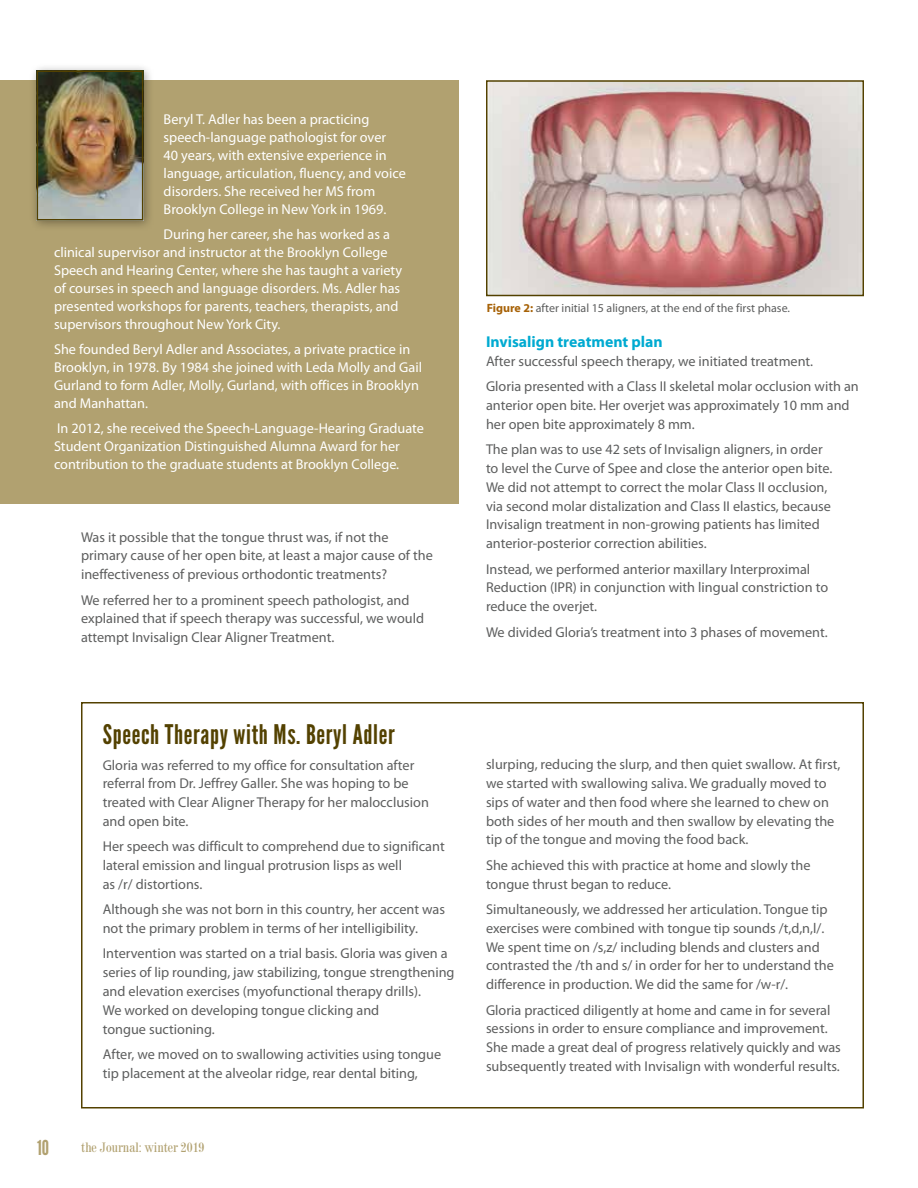
<style>
.page{position:relative;width:918px;height:1188px;background:#fff}
.page>*{position:absolute;margin:0;border:0;box-sizing:border-box;transform-origin:0 0}
.t1{font:27px "League Gothic";letter-spacing:.025em;color:#534100}
.t2{font:20.55px "League Gothic";color:#b1a170}
.t3{font:700 15.75px "Myriad Pro";color:#00aad1}
.t4{font:14.25px/18.8px "Myriad Pro";color:#5d5e5e}
.t5{font:14.25px/18px "Myriad Pro";color:#fff}
.t6{font:13.5px "Century 725 Condensed BT";color:#b1a170}
.t7{font:12px "Myriad Pro";color:#5d5e5e}
.s1{font-weight:700;color:#a76207}
</style>
<div class="page">
<div style="left:81px;top:702px;width:783px;height:406px;border:2px solid #534100"></div>
<img style="left:489px;top:83px;width:372px;height:210px">
<div style="left:486px;top:80px;width:378px;height:216px;border:2px solid #534100"></div>
<div style="left:0;top:80px;width:459px;height:424px;background:#b1a170"></div>
<div style="left:29px;top:63px;width:125px;height:168px;background:#000001;opacity:.35"></div>
<img style="left:40px;top:73px;width:100px;height:145px">
<div style="left:37px;top:70px;width:106px;height:151px;border:2px solid #534100"></div>
<p class="t5" style="left:164px;top:110px;width:244px">Beryl T. Adler has been a practicing speech-language pathologist for over<br>40 years, with extensive experience in language, articulation, fluency, and voice disorders. She received her MS from Brooklyn College in New York in 1969.</p>
<p class="t5" style="left:54px;top:225px;width:350px;text-indent:110px">During her career, she has worked as a clinical supervisor and instructor at the Brooklyn College Speech and Hearing Center, where she has taught a variety of courses in speech and language disorders. Ms. Adler has presented workshops for parents, teachers, therapists, and supervisors throughout New York City.</p>
<p class="t5" style="left:54px;top:340px;width:370px">She founded Beryl Adler and Associates, a private practice in Brooklyn, in 1978. By 1984 she joined with Leda Molly and Gail Gurland to form Adler, Molly, Gurland, with offices in Brooklyn and Manhattan.</p>
<p class="t5" style="left:54px;top:419px;width:372px">In 2012, she received the Speech-Language-Hearing Graduate<br>Student Organization Distinguished Alumna Award for her contribution to the graduate students at Brooklyn College.</p>
<p class="t4" style="left:81px;top:527px;width:353px">Was it possible that the tongue thrust was, if not the primary cause of her open bite, at least a major cause of the ineffectiveness of previous orthodontic treatments?</p>
<p class="t4" style="left:81px;top:590px;width:345px">We referred her to a prominent speech pathologist, and explained that if speech therapy was successful, we would attempt Invisalign Clear Aligner Treatment.</p>
<h1 class="t1" style="left:103px;top:719px;width:294px">Speech Therapy with Ms. Beryl Adler</h1>
<p class="t4" style="left:103px;top:755px;width:328px">Gloria was referred to my office for consultation after referral from Dr. Jeffrey Galler. She was hoping to be treated with Clear Aligner Therapy for her malocclusion and open bite.</p>
<p class="t4" style="left:103px;top:837px;width:343px">Her speech was difficult to comprehend due to significant lateral emission and lingual protrusion lisps as well<br>as /r/ distortions.</p>
<p class="t4" style="left:103px;top:900px;width:344px">Although she was not born in this country, her accent was not the primary problem in terms of her intelligibility.</p>
<p class="t4" style="left:103px;top:944px;width:353px">Intervention was started on a trial basis. Gloria was given a series of lip rounding, jaw stabilizing, tongue strengthening and elevation exercises (myofunctional therapy drills).<br>We worked on developing tongue clicking and<br>tongue suctioning.</p>
<p class="t4" style="left:103px;top:1045px;width:340px">After, we moved on to swallowing activities using tongue tip placement at the alveolar ridge, rear dental biting,</p>
<h2 class="t2" style="left:37px;top:1135px;width:14px">10</h2>
<p class="t6" style="left:81px;top:1139px;width:125px">the Journal: winter 2019</p>
<p class="t7" style="left:487px;top:300px;width:305px"><span class="s1">Figure 2:</span> after initial 15 aligners, at the end of the first phase.</p>
<p class="t3" style="left:486px;top:331px;width:178px">Invisalign treatment plan</p>
<p class="t4" style="left:486px;top:348px;width:374px;line-height:25.5px">After successful speech therapy, we initiated treatment.<br>Gloria presented with a Class II skeletal molar occlusion with an</p>
<p class="t4" style="left:486px;top:396px;width:365px">anterior open bite. Her overjet was approximately 10 mm and her open bite approximately 8 mm.</p>
<p class="t4" style="left:486px;top:440px;width:348px">The plan was to use 42 sets of Invisalign aligners, in order to level the Curve of Spee and close the anterior open bite.<br>We did not attempt to correct the molar Class II occlusion, via second molar distalization and Class II elastics, because Invisalign treatment in non-growing patients has limited anterior-posterior correction abilities.</p>
<p class="t4" style="left:486px;top:559px;width:344px">Instead, we performed anterior maxillary Interproximal<br>Reduction (IPR) in conjunction with lingual constriction to reduce the overjet.</p>
<p class="t4" style="left:486px;top:622px;width:343px">We divided Gloria’s treatment into 3 phases of movement.</p>
<p class="t4" style="left:486px;top:755px;width:356px">slurping, reducing the slurp, and then quiet swallow. At first, we started with swallowing saliva. We gradually moved to sips of water and then food where she learned to chew on both sides of her mouth and then swallow by elevating the tip of the tongue and moving the food back.</p>
<p class="t4" style="left:486px;top:856px;width:326px">She achieved this with practice at home and slowly the tongue thrust began to reduce.</p>
<p class="t4" style="left:486px;top:900px;width:350px">Simultaneously, we addressed her articulation. Tongue tip exercises were combined with tongue tip sounds /t,d,n,l/.<br>We spent time on /s,z/ including blends and clusters and contrasted the /th and s/ in order for her to understand the difference in production. We did the same for /w-r/.</p>
<p class="t4" style="left:486px;top:1000px;width:356px">Gloria practiced diligently at home and came in for several sessions in order to ensure compliance and improvement.<br>She made a great deal of progress relatively quickly and was subsequently treated with Invisalign with wonderful results.</p>
</div>
